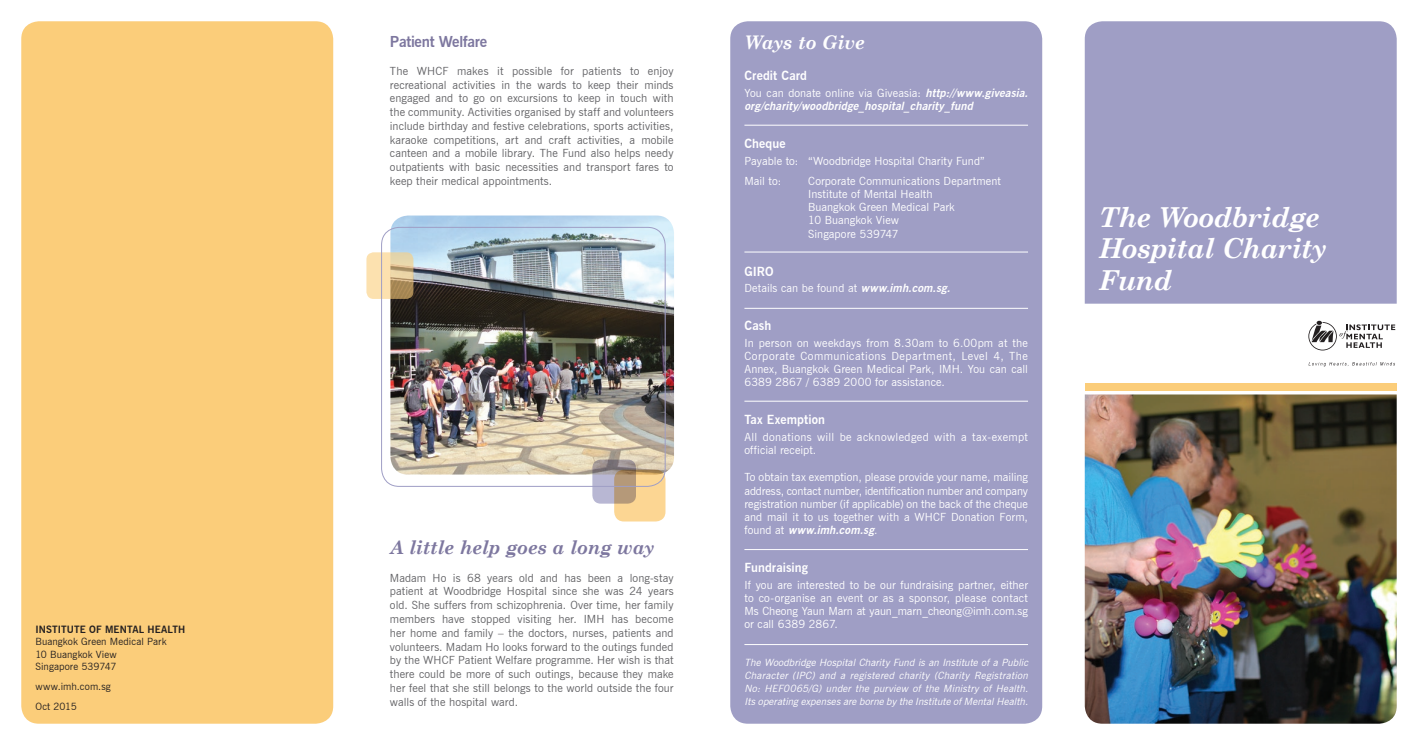
<style>
.page{position:relative;width:1418px;height:745px;background:#fff}
.page>*{position:absolute;margin:0;border:0;box-sizing:border-box;transform-origin:0 0}
.Subtitle{font:italic 700 27.5px/31.2px "Century Schoolbook";letter-spacing:-.025em;color:#fff}
.Subtitle-2{font:italic 700 18.75px "Century Schoolbook";letter-spacing:-.015em;color:#7d779f}
.Subtitle-3{font:italic 700 18.75px "Century Schoolbook";letter-spacing:-.005em;color:#fff}
.Subtitle-4{font:700 15px "News Gothic";letter-spacing:-.02em;color:#7d779f}
.Body{font:700 12.5px "News Gothic";letter-spacing:.005em;color:#fff}
.Subtitle-5{font:11.25px/13.8px "News Gothic";letter-spacing:.005em;color:#636366;text-align:justify}
.Body-2{font:11.25px/13.1px "News Gothic";letter-spacing:.01em;color:#fff;text-align:justify}
.Body-3{font:italic 700 11.25px/13.1px "News Gothic";color:#fff}
.Body-4{font:11.25px/13.1px "News Gothic";letter-spacing:.03em;color:#fff}
.Body-5{font:italic 10px/13.1px "News Gothic";color:#fff;text-align:justify}
.t1{font:10px/12.5px "News Gothic";letter-spacing:.01em;color:#231f20}
.s1{font-weight:700}
.s2{font-weight:400;font-style:normal}
.s3{font-weight:700;font-style:italic}
</style>
<div class="page">
<div style="left:21px;top:21px;width:312px;height:702px;background:#fbcd7a;border-radius:18px"></div>
<div style="left:730px;top:21px;width:312px;height:702px;background:#9f9ec5;border-radius:18px"></div>
<div style="left:1084px;top:383px;width:312px;height:7px;background:#fbcd7a"></div>
<div style="left:1084px;top:21px;width:312px;height:282px;background:#9f9ec5"></div>
<svg style="left:1308px;top:320px;width:87px;height:30px"></svg>
<svg style="left:1308px;top:362px;width:86px;height:4px"></svg>
<img style="left:1084px;top:394px;width:312px;height:329px">
<hr style="left:744px;top:125px;width:284px;height:1px;background:#fff">
<hr style="left:744px;top:400px;width:284px;height:1px;background:#fff">
<hr style="left:744px;top:549px;width:284px;height:1px;background:#fff">
<hr style="left:744px;top:643px;width:284px;height:1px;background:#fff">
<hr style="left:744px;top:251px;width:284px;height:1px;background:#fff">
<hr style="left:744px;top:308px;width:284px;height:1px;background:#fff">
<img style="left:390px;top:215px;width:284px;height:259px">
<svg style="left:366px;top:252px;width:47px;height:47px;background:#e1c898"></svg>
<svg style="left:592px;top:459px;width:44px;height:44px"></svg>
<svg style="left:614px;top:469px;width:51px;height:52px;background:#e1bf88"></svg>
<div style="left:381px;top:227px;width:284px;height:259px;border:1px solid #9f9ec5;border-radius:18px"></div>
<p class="t1" style="left:35px;top:622px;width:151px"><span class="s1">INSTITUTE OF MENTAL HEALTH<br></span>Buangkok Green Medical Park<br>10 Buangkok View<br>Singapore 539747</p>
<p class="t1" style="left:35px;top:679px;width:77px">www.imh.com.sg</p>
<p class="t1" style="left:35px;top:699px;width:43px">Oct 2015</p>
<p class="Subtitle-4" style="left:390px;top:32px;width:99px">Patient Welfare</p>
<p class="Subtitle-5" style="left:390px;top:64px;width:285px">The WHCF makes it possible for patients to enjoy recreational activities in the wards to keep their minds engaged and to go on excursions to keep in touch with the community. Activities organised by staff and volunteers include birthday and festive celebrations, sports activities, karaoke competitions, art and craft activities, a mobile canteen and a mobile library. The Fund also helps needy outpatients with basic necessities and transport fares to keep their medical appointments.</p>
<p class="Subtitle-2" style="left:390px;top:532px;width:266px">A little help goes a long way</p>
<p class="Subtitle-5" style="left:390px;top:570px;width:285px">Madam Ho is 68 years old and has been a long-stay patient at Woodbridge Hospital since she was 24 years old. She suffers from schizophrenia. Over time, her family members have stopped visiting her. IMH has become her home and family – the doctors, nurses, patients and volunteers. Madam Ho looks forward to the outings funded by the WHCF Patient Welfare programme. Her wish is that there could be more of such outings, because they make her feel that she still belongs to the world outside the four walls of the hospital ward.</p>
<p class="Subtitle-3" style="left:744px;top:28px;width:122px">Ways to Give</p>
<p class="Body" style="left:744px;top:68px;width:64px">Credit Card</p>
<p class="Body-3" style="left:744px;top:86px;width:288px"><span class="s2">You can donate online via Giveasia:</span> http://www.giveasia. org/charity/woodbridge_ hospital_ charity_ fund</p>
<p class="Body" style="left:744px;top:136px;width:43px">Cheque</p>
<p class="Body-2" style="left:744px;top:154px;width:242px">Payable to: “Woodbridge Hospital Charity Fund”</p>
<p class="Body-2" style="left:744px;top:174px;width:38px">Mail to:</p>
<p class="Body-2" style="left:808px;top:174px;width:194px;text-align:left">Corporate Communications Department<br>Institute of Mental Health<br>Buangkok Green Medical Park<br>10 Buangkok View<br>Singapore 539747</p>
<p class="Body" style="left:744px;top:263px;width:31px">GIRO</p>
<p class="Body-2" style="left:744px;top:281px;width:210px">Details can be found at <span class="s3">www.imh.com.sg.</span></p>
<p class="Body" style="left:744px;top:318px;width:28px">Cash</p>
<p class="Body-2" style="left:744px;top:336px;width:285px">In person on weekdays from 8.30am to 6.00pm at the Corporate Communications Department, Level 4, The Annex, Buangkok Green Medical Park, IMH. You can call 6389 2867 / 6389 2000 for assistance.</p>
<p class="Body" style="left:744px;top:412px;width:82px">Tax Exemption</p>
<p class="Body-4" style="left:744px;top:430px;width:285px">All donations will be acknowledged with a tax-exempt official receipt.</p>
<p class="Body-2" style="left:744px;top:470px;width:285px">To obtain tax exemption, please provide your name, mailing address, contact number, identification number and company registration number (if applicable) on the back of the cheque and mail it to us together with a WHCF Donation Form, fo u n d a t <span class="s3">www.imh.com.sg</span>.</p>
<p class="Body" style="left:744px;top:559px;width:65px">Fundraising</p>
<p class="Body-2" style="left:744px;top:577px;width:285px">If you are interested to be our fundraising partner, either to co-organise an event or as a sponsor, please contact Ms Cheong Yaun Marn at yaun_marn_cheong@imh.com.sg or call 6389 2867.</p>
<p class="Body-5" style="left:744px;top:655px;width:288px">The Woodbridge Hospital Charity Fund is an Institute of a Public Character (IPC) and a registered charity (Charity Registration No: HEF0065/G) under the purview of the Ministry of Health.<br>Itsoperating expensesare borne by the Institute ofMentalHealth.</p>
<p class="Subtitle" style="left:1098px;top:200px;width:229px">The Woodbridge<br>Hospital Charity<br>Fund</p>
</div>
